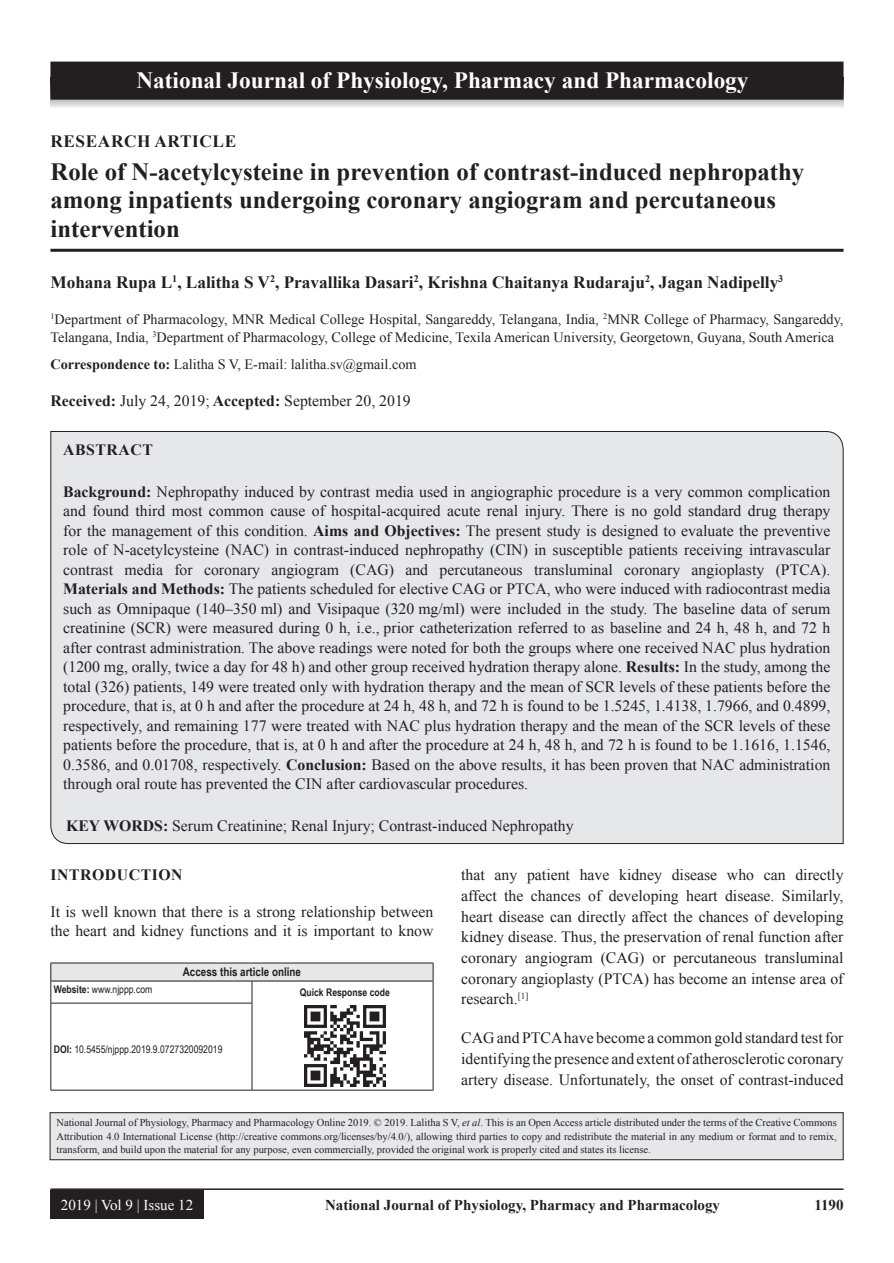
<style>
.page{position:relative;width:894px;height:1263px;background:#fff}
.page>*{position:absolute;margin:0;border:0;box-sizing:border-box;transform-origin:0 0}
.AT{font:700 24.75px/28.5px "Times New Roman";color:#231f20}
.JN_1{font:700 23.25px "Times New Roman";color:#fff}
.AU{font:700 17.25px "Times New Roman";color:#231f20}
.AH{font:700 17.25px "Times New Roman";letter-spacing:.035em;color:#231f20}
.ABS{font:15.75px/19.5px "Times New Roman";color:#231f20;text-align:justify}
.TX{font:15.75px/20.7px "Times New Roman";color:#231f20;text-align:justify}
.KWD{font:15.75px "Times New Roman";color:#231f20}
.ABSH{font:700 15.75px "Times New Roman";letter-spacing:.035em;color:#231f20}
.RF{font:700 15px "Times New Roman";color:#231f20}
.RF_VOL{font:15px "Times New Roman";color:#fff}
.AFF{font:14.25px/18px "Times New Roman";color:#231f20}
.ADD{font:14.25px "Times New Roman";color:#231f20}
.AAO{font:700 12px "Arial Narrow";color:#231f20}
.JN_TX{font:10.5px/13.5px "Times New Roman";color:#231f20;text-align:justify}
.Web{font:10.5px "Arial Narrow";color:#231f20}
.QR{font:700 10.5px "Arial Narrow";color:#231f20}
.s1{font-weight:700}
.s2{font-style:italic}
</style>
<div class="page">
<hr style="left:50px;top:1188px;width:793px;height:1px;background:#231f20">
<div style="left:50px;top:1190px;width:153px;height:28px;background:#231f20"></div>
<hr style="left:50px;top:249px;width:793px;height:3px;background:#231f20">
<div style="left:50px;top:431px;width:793px;height:413px;background:#e6e7e9"></div>
<div style="left:51px;top:963px;width:382px;height:18px;background:#e6e7e9"></div>
<svg style="left:251px;top:981px;width:1px;height:21px"></svg>
<hr style="left:50px;top:1002px;width:202px;height:1px;background:#231f20">
<hr style="left:50px;top:1003px;width:1px;height:86px;background:#231f20">
<hr style="left:251px;top:1003px;width:1px;height:86px;background:#231f20">
<hr style="left:50px;top:1089px;width:202px;height:1px;background:#231f20">
<hr style="left:432px;top:1003px;width:1px;height:86px;background:#231f20">
<hr style="left:252px;top:1089px;width:181px;height:1px;background:#231f20">
<hr style="left:50px;top:962px;width:202px;height:1px;background:#231f20">
<hr style="left:252px;top:962px;width:181px;height:1px;background:#231f20">
<svg style="left:50px;top:963px;width:1px;height:39px"></svg>
<svg style="left:432px;top:963px;width:1px;height:40px"></svg>
<hr style="left:50px;top:980px;width:202px;height:1px;background:#231f20">
<hr style="left:252px;top:980px;width:181px;height:1px;background:#231f20">
<img style="left:304px;top:1006px;width:81px;height:81px">
<div style="left:50px;top:1112px;width:792px;height:47px;background:#e6e7e9"></div>
<div style="left:50px;top:1112px;width:793px;height:48px;border:1px solid #231f20"></div>
<svg style="left:51px;top:100px;width:792px;height:8px;background:#d9dadc"></svg>
<div style="left:51px;top:62px;width:791px;height:37px;background:#231f20"></div>
<div style="left:50px;top:62px;width:793px;height:38px;border:2px solid #231f20"></div>
<p class="JN_1" style="left:136px;top:64px;width:613px">National Journal of Physiology, Pharmacy and Pharmacology</p>
<p class="AH" style="left:50px;top:128px;width:187px">RESEARCH ARTICLE</p>
<p class="AT" style="left:50px;top:156px;width:755px">Role of N-acetylcysteine in prevention of contrast-induced nephropathy among inpatients undergoing coronary angiogram and percutaneous intervention</p>
<p class="AU" style="left:50px;top:269px;width:734px">Mohana Rupa L<sup>1</sup>, Lalitha S V<sup>2</sup>, Pravallika Dasari<sup>2</sup>, Krishna Chaitanya Rudaraju<sup>2</sup>, Jagan Nadipelly<sup>3</sup></p>
<p class="AFF" style="left:50px;top:309px;width:794px"><sup>1</sup>Department of Pharmacology, MNR Medical College Hospital, Sangareddy, Telangana, India, <sup>2</sup>MNR College of Pharmacy, Sangareddy,<br>Telangana, India, <sup>3</sup>Department of Pharmacology, College of Medicine, Texila American University, Georgetown, Guyana, South America</p>
<p class="ADD" style="left:50px;top:354px;width:367px"><span class="s1">Correspondence to:</span> Lalitha S V, E-mail: lalitha.sv@gmail.com</p>
<p class="TX" style="left:50px;top:389px;width:361px"><span class="s1">Received:</span> July 24, 2019; <span class="s1">Accepted:</span> September 20, 2019</p>
<p class="ABSH" style="left:63px;top:438px;width:91px">ABSTRACT</p>
<p class="ABS" style="left:63px;top:481px;width:768px"><span class="s1">Background:</span> Nephropathy induced by contrast media used in angiographic procedure is a very common complication and found third most common cause of hospital-acquired acute renal injury. There is no gold standard drug therapy for the management of this condition. <span class="s1">Aims and Objectives:</span> The present study is designed to evaluate the preventive role of N-acetylcysteine (NAC) in contrast-induced nephropathy (CIN) in susceptible patients receiving intravascular contrast media for coronary angiogram (CAG) and percutaneous transluminal coronary angioplasty (PTCA).<br><span class="s1">Materials and Methods:</span> The patients scheduled for elective CAG or PTCA, who were induced with radiocontrast media such as Omnipaque (140–350 ml) and Visipaque (320 mg/ml) were included in the study. The baseline data of serum creatinine (SCR) were measured during 0 h, i.e., prior catheterization referred to as baseline and 24 h, 48 h, and 72 h after contrast administration. The above readings were noted for both the groups where one received NAC plus hydration (1200 mg, orally, twice a day for 48 h) and other group received hydration therapy alone. <span class="s1">Results:</span> In the study, among the total (326) patients, 149 were treated only with hydration therapy and the mean of SCR levels of these patients before the procedure, that is, at 0 h and after the procedure at 24 h, 48 h, and 72 h is found to be 1.5245, 1.4138, 1.7966, and 0.4899, respectively, and remaining 177 were treated with NAC plus hydration therapy and the mean of the SCR levels of these patients before the procedure, that is, at 0 h and after the procedure at 24 h, 48 h, and 72 h is found to be 1.1616, 1.1546, 0.3586, and 0.01708, respectively. <span class="s1">Conclusion:</span> Based on the above results, it has been proven that NAC administration through oral route has prevented the CIN after cardiovascular procedures.</p>
<p class="KWD" style="left:66px;top:814px;width:509px"><span class="s1">KEY WORDS:</span> Serum Creatinine; Renal Injury; Contrast-induced Nephropathy</p>
<h1 class="ABSH" style="left:50px;top:863px;width:134px">INTRODUCTION</h1>
<p class="TX" style="left:50px;top:901px;width:384px;line-height:18.8px">It is well known that there is a strong relationship between the heart and kidney functions and it is important to know</p>
<p class="AAO" style="left:183px;top:963px;width:120px">Access this article online</p>
<p class="Web" style="left:54px;top:981px;width:100px"><span class="s1">Website:</span> www.njppp.com</p>
<p class="QR" style="left:300px;top:984px;width:91px">Quick Response code</p>
<p class="TX" style="left:461px;top:864px;width:383px">that any patient have kidney disease who can directly affect the chances of developing heart disease. Similarly, heart disease can directly affect the chances of developing kidney disease. Thus, the preservation of renal function after coronary angiogram (CAG) or percutaneous transluminal coronary angioplasty (PTCA) has become an intense area of research.<sup>[1]</sup></p>
<p class="TX" style="left:461px;top:1027px;width:383px">CAG and PTCA have become a common gold standard test for identifying the presence and extent of atherosclerotic coronary artery disease. Unfortunately, the onset of contrast-induced</p>
<p class="Web" style="left:54px;top:1042px;width:170px"><span class="s1">DOI:</span> 10.5455/njppp.2019.9.0727320092019</p>
<p class="JN_TX" style="left:56px;top:1115px;width:781px">National Journal of Physiology, Pharmacy and Pharmacology Online 2019. © 2019. Lalitha S V, <span class="s2">et al</span>. This is an Open Access article distributed under the terms of the Creative Commons Attribution 4.0 International License (http://creative commons.org/licenses/by/4.0/), allowing third parties to copy and redistribute the material in any medium or format and to remix, transform, and build upon the material for any purpose, even commercially, provided the original work is properly cited and states its license.</p>
<p class="RF_VOL" style="left:61px;top:1193px;width:134px">2019 | Vol 9 | Issue 12</p>
<p class="RF" style="left:325px;top:1194px;width:396px">National Journal of Physiology, Pharmacy and Pharmacology</p>
<p class="RF" style="left:814px;top:1194px;width:31px">1190</p>
</div>
